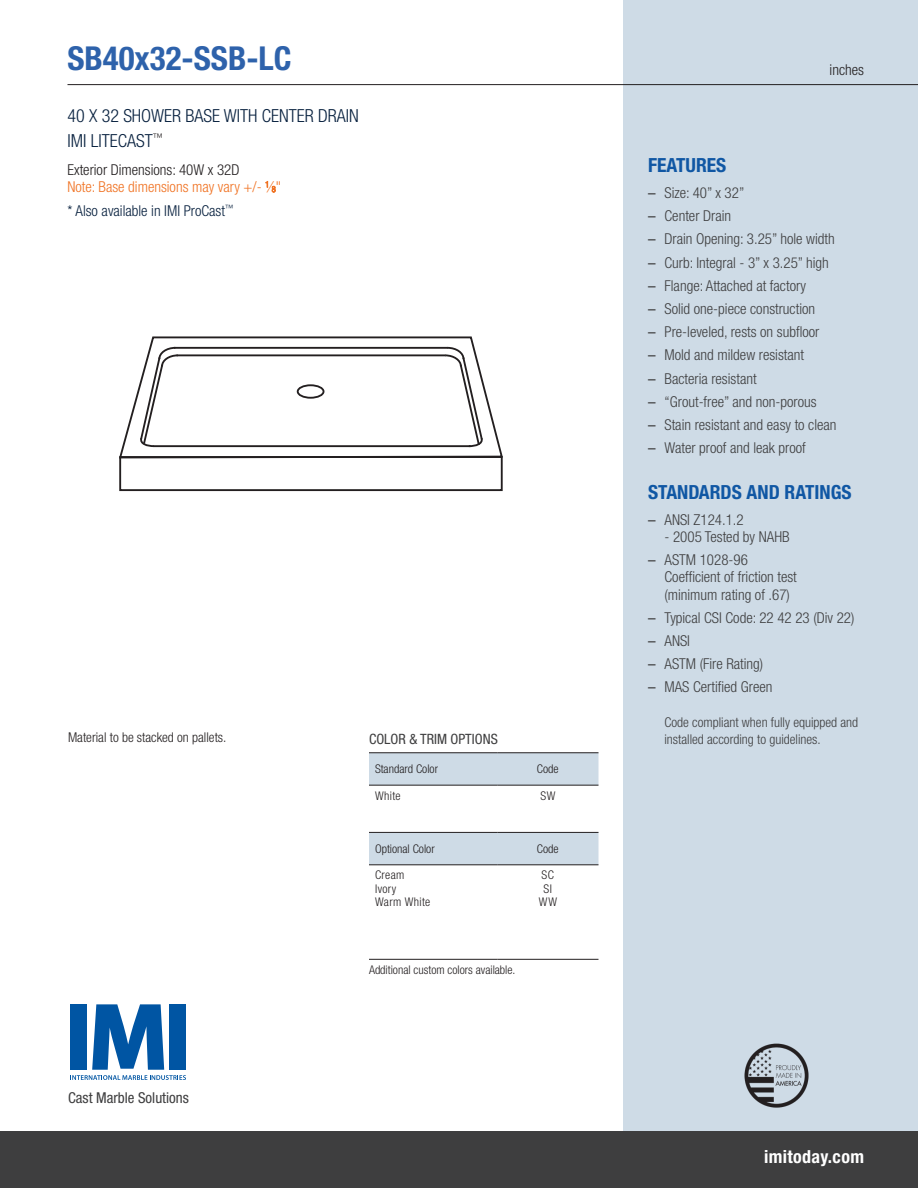
<style>
.page{position:relative;width:918px;height:1188px;background:#fff}
.page>*{position:absolute;margin:0;border:0;box-sizing:border-box;transform-origin:0 0}
.Tub_Name{font:700 condensed 33px "Helvetica Neue LT Std";color:#2e62ab}
.FEATURES{font:700 condensed 19.5px "Helvetica Neue LT Std";color:#1057a4}
.Dk_Blue_subheads{font:300 condensed 18px "Helvetica Neue LT Std";color:#08213f}
.t1{font:700 condensed 18px "Helvetica Neue LT Std";letter-spacing:.02em;color:#fff}
.t2{font:300 condensed 15px/17.2px "Helvetica Neue LT Std";color:#3e3e3f}
.Dk_Blue_subheads-2{font:300 condensed 15px "Helvetica Neue LT Std";color:#f07222}
.Black_Model_Specs{font:300 condensed 15px "Helvetica Neue LT Std";color:#231f20}
.Dk_Blue_subheads-3{font:300 condensed 15px "Helvetica Neue LT Std";color:#08213f}
.t3{font:condensed 15px "Helvetica Neue LT Std";color:#3e3e3f}
.t4{font:condensed 14.25px "Helvetica Neue LT Std";color:#3e3e3f}
.t5{font:300 condensed 13.5px/17.2px "Helvetica Neue LT Std";color:#3e3e3f}
.colors_trim_body{font:300 condensed 13.5px "Helvetica Neue LT Std";color:#231f20}
.t6{font:300 condensed 12px/13.5px "Helvetica Neue LT Std";color:#231f20;text-align:center}
.t7{font:300 condensed 12px/13.5px "Helvetica Neue LT Std";letter-spacing:.03em;color:#231f20}
.s1{font-size:8.25px}
.s2{font-weight:400;font-stretch:normal}
</style>
<div class="page">
<div style="left:623px;top:0;width:295px;height:1134px;background:#cedbe6"></div>
<svg style="left:369px;top:753px;width:229px;height:111px"></svg>
<hr style="left:369px;top:752px;width:128px;height:1px;background:#231f20">
<hr style="left:497px;top:752px;width:101px;height:1px;background:#231f20">
<hr style="left:369px;top:785px;width:128px;height:1px;background:#231f20">
<hr style="left:497px;top:785px;width:101px;height:1px;background:#231f20">
<hr style="left:369px;top:832px;width:128px;height:1px;background:#231f20">
<hr style="left:497px;top:832px;width:101px;height:1px;background:#231f20">
<hr style="left:369px;top:864px;width:128px;height:1px;background:#231f20">
<hr style="left:497px;top:864px;width:101px;height:1px;background:#231f20">
<hr style="left:369px;top:959px;width:128px;height:1px;background:#231f20">
<hr style="left:497px;top:959px;width:101px;height:1px;background:#231f20">
<hr style="left:68px;top:84px;width:850px;height:1px;background:#231f20">
<div style="left:0;top:1131px;width:918px;height:57px;background:#3e3e3f"></div>
<img style="left:744px;top:1043px;width:65px;height:65px">
<svg style="left:70px;top:1004px;width:116px;height:76px"></svg>
<svg style="left:266px;top:181px;width:10px;height:11px"></svg>
<svg style="left:119px;top:336px;width:384px;height:120px"></svg>
<div style="left:119px;top:456px;width:384px;height:35px;border:2px solid #231f20"></div>
<hr style="left:154px;top:445px;width:317px;height:2px;background:#231f20">
<hr style="left:174px;top:347px;width:274px;height:2px;background:#231f20">
<hr style="left:177px;top:354px;width:269px;height:2px;background:#231f20">
<svg style="left:443px;top:346px;width:41px;height:102px"></svg>
<svg style="left:139px;top:346px;width:41px;height:102px"></svg>
<div style="left:297px;top:384px;width:27px;height:15px;border:2px solid #231f20;border-radius:50%"></div>
<p class="Tub_Name" style="left:68px;top:39px;width:226px">SB40x32-SSB-LC</p>
<p class="Dk_Blue_subheads" style="left:68px;top:106px;width:293px">40 X 32 SHOWER BASE WITH CENTER DRAIN</p>
<p class="Dk_Blue_subheads" style="left:68px;top:130px;width:97px">IMI LITECAST<sup>™</sup></p>
<p class="Black_Model_Specs" style="left:68px;top:161px;width:174px">Exterior Dimensions: 40W x 32D</p>
<p class="Dk_Blue_subheads-2" style="left:68px;top:178px;width:215px">Note: Base dimensions may vary +/- <sup>1</sup>⁄<span class="s1">8</span>"</p>
<p class="Dk_Blue_subheads-3" style="left:68px;top:203px;width:168px">* Also available in IMI ProCast<sup>™</sup></p>
<p class="colors_trim_body" style="left:68px;top:729px;width:160px">Material to be stacked on pallets.</p>
<p class="t3" style="left:68px;top:1089px;width:122px">Cast Marble Solutions</p>
<p class="t4" style="left:369px;top:731px;width:130px">COLOR &amp; TRIM OPTIONS</p>
<p class="t6" style="left:375px;top:762px;width:65px">Standard Color</p>
<p class="t6" style="left:537px;top:762px;width:23px">Code</p>
<p class="t6" style="left:375px;top:789px;width:27px">White</p>
<p class="t6" style="left:540px;top:789px;width:16px">SW</p>
<p class="t6" style="left:375px;top:842px;width:61px">Optional Color</p>
<p class="t6" style="left:537px;top:842px;width:23px">Code</p>
<p class="t7" style="left:375px;top:868px;width:57px">Cream<br>Ivory<br>Warm White</p>
<p class="t6" style="left:539px;top:868px;width:20px">SC<br>SI<br>WW</p>
<p class="t6" style="left:369px;top:963px;width:148px">Additional custom colors available.</p>
<p class="Black_Model_Specs" style="left:830px;top:61px;width:36px">inches</p>
<p class="FEATURES" style="left:648px;top:153px;width:80px">FEATURES</p>
<p class="t2" style="left:648px;top:184px;width:98px"><span class="s2">–</span> Size: 40” x 32”</p>
<p class="t2" style="left:648px;top:207px;width:85px"><span class="s2">–</span> Center Drain</p>
<p class="t2" style="left:648px;top:230px;width:188px"><span class="s2">–</span> Drain Opening: 3.25” hole width</p>
<p class="t2" style="left:648px;top:254px;width:182px"><span class="s2">–</span> Curb: Integral - 3” x 3.25” high</p>
<p class="t2" style="left:648px;top:277px;width:160px"><span class="s2">–</span> Flange: Attached at factory</p>
<p class="t2" style="left:648px;top:300px;width:169px"><span class="s2">–</span> Solid one-piece construction</p>
<p class="t2" style="left:648px;top:323px;width:173px"><span class="s2">–</span> Pre-leveled, rests on subfloor</p>
<p class="t2" style="left:648px;top:346px;width:158px"><span class="s2">–</span> Mold and mildew resistant</p>
<p class="t2" style="left:648px;top:370px;width:110px"><span class="s2">–</span> Bacteria resistant</p>
<p class="t2" style="left:648px;top:393px;width:170px"><span class="s2">–</span> “Grout-free” and non-porous</p>
<p class="t2" style="left:648px;top:416px;width:190px"><span class="s2">–</span> Stain resistant and easy to clean</p>
<p class="t2" style="left:648px;top:439px;width:159px"><span class="s2">–</span> Water proof and leak proof</p>
<p class="FEATURES" style="left:648px;top:480px;width:205px">STANDARDS AND RATINGS</p>
<p class="t2" style="left:648px;top:511px;width:97px"><span class="s2">–</span> ANSI Z124.1.2</p>
<p class="t2" style="left:664px;top:528px;width:127px">- 2005 Tested by NAHB</p>
<p class="t2" style="left:664px;top:551px;width:134px;text-indent:-16px"><span class="s2">–</span> ASTM 1028-96<br>Coefficient of friction test (minimum rating of .67)</p>
<p class="t2" style="left:648px;top:609px;width:208px"><span class="s2">–</span> Typical CSI Code: 22 42 23 (Div 22)</p>
<p class="t2" style="left:648px;top:632px;width:44px"><span class="s2">–</span> ANSI</p>
<p class="t2" style="left:648px;top:655px;width:117px"><span class="s2">–</span> ASTM (Fire Rating)</p>
<p class="t2" style="left:648px;top:678px;width:126px"><span class="s2">–</span> MAS Certified Green</p>
<p class="t5" style="left:664px;top:713px;width:195px">Code compliant when fully equipped and installed according to guidelines.</p>
<p class="t1" style="left:764px;top:1146px;width:101px">imitoday.com</p>
</div>
